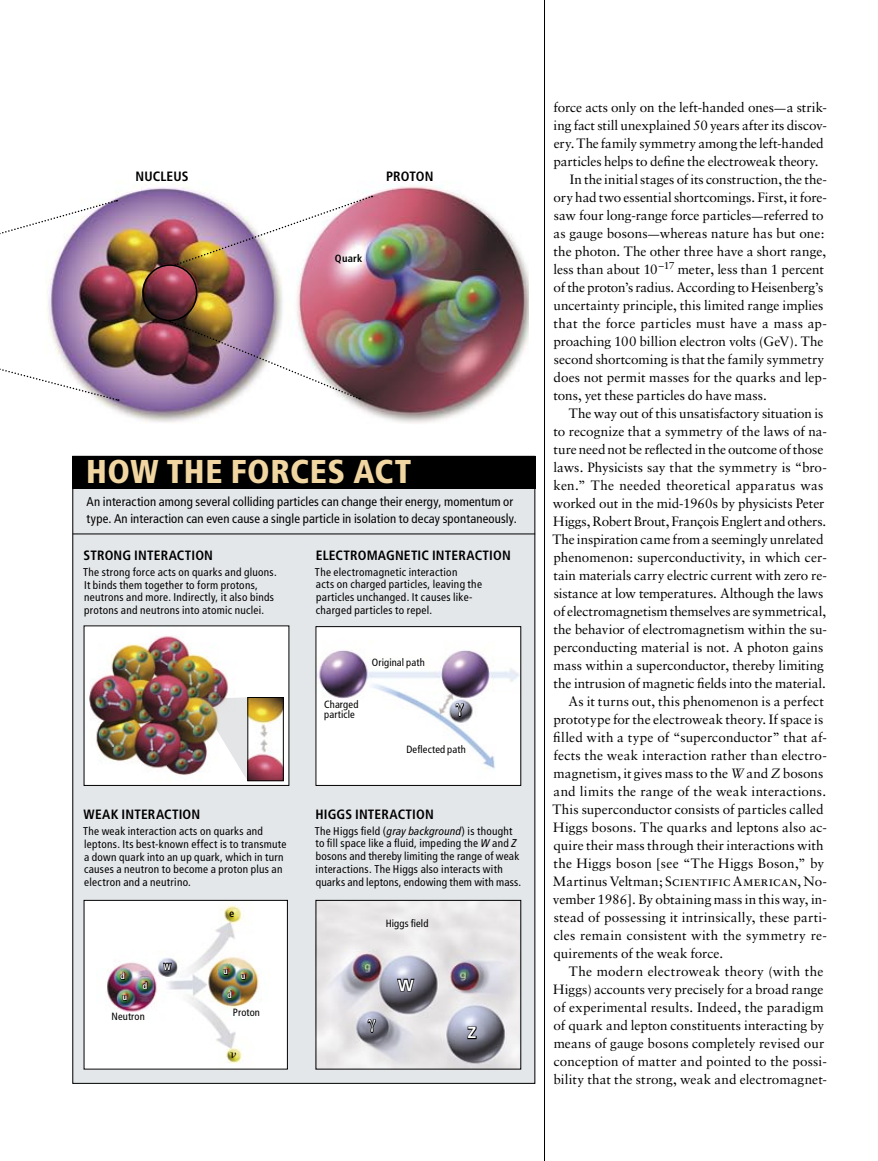
<style>
.page{position:relative;width:878px;height:1161px;background:#fff}
.page>*{position:absolute;margin:0;border:0;box-sizing:border-box;transform-origin:0 0}
.infohead{font:900 condensed 33px "Frutiger";letter-spacing:.015em;color:#f1d6a2}
.subhead{font:700 16.05px "Frutiger";color:#fff}
.text{font:13.5px/18px "Sabon";color:#000}
.text_2{font:13.5px/18px "Sabon";letter-spacing:-.01em;color:#000}
.infocaplead{font:700 condensed 13.5px "Frutiger";letter-spacing:.015em;color:#000}
.label_head{font:700 condensed 13.5px "Frutiger";letter-spacing:.01em;color:#000}
.info_intro{font:condensed 12.75px/16.5px "Frutiger";letter-spacing:.01em;color:#000}
.Q_label{font:condensed 11.25px/12.8px "Frutiger";letter-spacing:.025em;color:#000}
.info_cap{font:condensed 11.25px/12.8px "Frutiger";letter-spacing:.025em;color:#000}
.t1{font:condensed 10.5px/10.5px "Frutiger";letter-spacing:.015em;color:#000}
.info_text{font:700 condensed 10.5px "Frutiger";letter-spacing:.02em;color:#000}
.t2{font:700 condensed 9px "Frutiger";color:#fff}
.s1{font-family:"Frutiger LT Com";font-style:italic}
.s2{font-size:11.25px}
.s3{font-style:italic}
.s4{font-family:"Sabon Roman SC"}
</style>
<div class="page">
<img style="left:46px;top:186px;width:482px;height:237px">
<div style="left:73px;top:456px;width:462px;height:627px;background:#e4e7ea"></div>
<img style="left:86px;top:628px;width:201px;height:156px">
<div style="left:72px;top:456px;width:463px;height:33px;background:#000"></div>
<svg style="left:0;top:199px;width:117px;height:81px"></svg>
<svg style="left:0;top:326px;width:119px;height:75px"></svg>
<div style="left:142px;top:264px;width:55px;height:57px;border:2px solid #000;border-radius:50%"></div>
<img style="left:175px;top:195px;width:197px;height:71px">
<img style="left:170px;top:321px;width:190px;height:79px">
<img style="left:317px;top:628px;width:202px;height:156px">
<div style="left:315px;top:626px;width:206px;height:160px;border:1px solid #000"></div>
<img style="left:86px;top:902px;width:200px;height:166px">
<div style="left:84px;top:900px;width:204px;height:170px;border:1px solid #000"></div>
<img style="left:317px;top:902px;width:202px;height:166px">
<hr style="left:544px;top:0;width:1px;height:1161px;background:#000">
<svg style="left:162px;top:948px;width:11px;height:37px"></svg>
<img style="left:198px;top:695px;width:50px;height:87px">
<img style="left:249px;top:699px;width:33px;height:80px">
<div style="left:247px;top:697px;width:37px;height:84px;border:1px solid #000"></div>
<svg style="left:120px;top:972px;width:5px;height:8px"></svg>
<svg style="left:241px;top:974px;width:5px;height:6px"></svg>
<svg style="left:122px;top:995px;width:5px;height:6px"></svg>
<svg style="left:223px;top:969px;width:5px;height:6px"></svg>
<svg style="left:142px;top:981px;width:6px;height:8px"></svg>
<svg style="left:227px;top:990px;width:5px;height:9px"></svg>
<svg style="left:396px;top:968px;width:19px;height:35px"></svg>
<svg style="left:466px;top:1026px;width:11px;height:14px"></svg>
<hr style="left:73px;top:534px;width:462px;height:1px;background:#000">
<svg style="left:231px;top:1052px;width:5px;height:6px"></svg>
<svg style="left:454px;top:702px;width:11px;height:16px"></svg>
<svg style="left:366px;top:1018px;width:11px;height:16px"></svg>
<p class="label_head" style="left:135px;top:169px;width:55px">NUCLEUS</p>
<p class="label_head" style="left:386px;top:169px;width:49px">PROTON</p>
<p class="info_text" style="left:335px;top:252px;width:29px">Quark</p>
<p class="infohead" style="left:86px;top:452px;width:327px">HOW THE FORCES ACT</p>
<p class="info_intro" style="left:86px;top:494px;width:432px">An interaction among several colliding particles can change their energy, momentum or type. An interaction can even cause a single particle in isolation to decay spontaneously.</p>
<p class="infocaplead" style="left:84px;top:547px;width:131px">STRONG INTERACTION</p>
<p class="info_cap" style="left:83px;top:566px;width:195px">The strong force acts on quarks and gluons.<br>It binds them together to form protons, neutrons and more. Indirectly, it also binds protons and neutrons into atomic nuclei.</p>
<p class="infocaplead" style="left:84px;top:807px;width:118px">WEAK INTERACTION</p>
<p class="Q_label" style="left:83px;top:825px;width:205px">The weak interaction acts on quarks and leptons. Its best-known effect is to transmute a down quark into an up quark, which in turn causes a neutron to become a proton plus an electron and a neutrino.</p>
<p class="info_text" style="left:229px;top:907px;width:7px">e</p>
<p class="t2" style="left:164px;top:961px;width:9px">W</p>
<p class="t2" style="left:223px;top:966px;width:6px">u</p>
<p class="t2" style="left:120px;top:971px;width:6px">d</p>
<p class="t2" style="left:241px;top:971px;width:6px">u</p>
<p class="t2" style="left:122px;top:992px;width:6px">u</p>
<p class="t2" style="left:142px;top:980px;width:6px">d</p>
<p class="t2" style="left:227px;top:989px;width:6px">d</p>
<p class="t1" style="left:111px;top:1012px;width:35px">Neutron</p>
<p class="t1" style="left:233px;top:1007px;width:29px">Proton</p>
<p class="infocaplead" style="left:316px;top:547px;width:197px">ELECTROMAGNETIC INTERACTION</p>
<p class="info_cap" style="left:315px;top:565px;width:168px">The electromagnetic interaction<br>acts on charged particles, leaving the particles unchanged. It causes like&shy;charged particles to repel.</p>
<p class="t1" style="left:324px;top:699px;width:36px">Charged particle</p>
<p class="t1" style="left:372px;top:657px;width:54px">Original path</p>
<p class="t1" style="left:406px;top:744px;width:61px">Deflected path</p>
<p class="infocaplead" style="left:315px;top:806px;width:120px">HIGGS INTERACTION</p>
<p class="Q_label" style="left:315px;top:825px;width:208px">The Higgs field (<span class="s1">gray background</span>) is thought to fill space like a fluid, impeding the <span class="s1">W</span> and <span class="s1">Z </span>bosons and thereby limiting the range of weak interactions. The Higgs also interacts with quarks and leptons, endowing them with mass.</p>
<p class="t1" style="left:385px;top:919px;width:44px">Higgs field</p>
<p class="subhead" style="left:398px;top:976px;width:17px">W</p>
<p class="subhead" style="left:467px;top:1023px;width:10px">Z</p>
<p class="text_2" style="left:553px;top:98px;width:275px">force acts only on the left-handed ones<span class="s2">—</span>a strik&shy;ing fact still unexplained 50 years after its discov&shy;ery. The family symmetry among the left-handed particles helps to define the electroweak theory.</p>
<p class="text" style="left:553px;top:170px;width:275px;text-indent:16px">In the initial stages of its construction, the the&shy;ory had two essential shortcomings. First, it fore&shy;saw four long-range force particles<span class="s2">—</span>referred to as gauge bosons<span class="s2">—</span>whereas nature has but one: the photon. The other three have a short range, less than about 10<sup>–17</sup> meter, less than 1 percent of the proton’s radius. According to Heisenberg’s uncertainty principle, this limited range implies that the force particles must have a mass ap&shy;proaching 100 billion electron volts (GeV). The second shortcoming is that the family symmetry does not permit masses for the quarks and lep&shy;tons, yet these particles do have mass.</p>
<p class="text" style="left:552px;top:404px;width:276px;text-indent:16px">The way out of this unsatisfactory situation is to recognize that a symmetry of the laws of na&shy;ture need not be reflected in the outcome of those laws. Physicists say that the symmetry is “bro&shy;ken.” The needed theoretical apparatus was worked out in the mid-1960s by physicists Peter Higgs, Robert Brout, François Englert and others.<br>The inspiration came from a seemingly unrelated phenomenon: superconductivity, in which cer&shy;tain materials carry electric current with zero re&shy;sistance at low temperatures. Although the laws of electromagnetism themselves are symmetrical, the behavior of electromagnetism within the su&shy;perconducting material is not. A photon gains mass within a superconductor, thereby limiting the intrusion of magnetic fields into the material.</p>
<p class="text" style="left:552px;top:692px;width:276px;text-indent:16px">As it turns out, this phenomenon is a perfect prototype for the electroweak theory. If space is filled with a type of “superconductor” that af&shy;fects the weak interaction rather than electro&shy;magnetism, it gives mass to the <span class="s3">W</span> and <span class="s3">Z</span> bosons and limits the range of the weak interactions.<br>This superconductor consists of particles called Higgs bosons. The quarks and leptons also ac&shy;quire their mass through their interactions with the Higgs boson [see “The Higgs Boson,” by Martinus Veltman; <span class="s4">Scientific American,</span> No&shy;vember 1986]. By obtaining mass in this way, in&shy;stead of possessing it intrinsically, these parti&shy;cles remain consistent with the symmetry re&shy;quirements of the weak force.</p>
<p class="text" style="left:553px;top:962px;width:275px;text-indent:16px">The modern electroweak theory (with the Higgs) accounts very precisely for a broad range of experimental results. Indeed, the paradigm of quark and lepton constituents interacting by means of gauge bosons completely revised our conception of matter and pointed to the possi&shy;bility that the strong, weak and electromagnet-</p>
</div>
